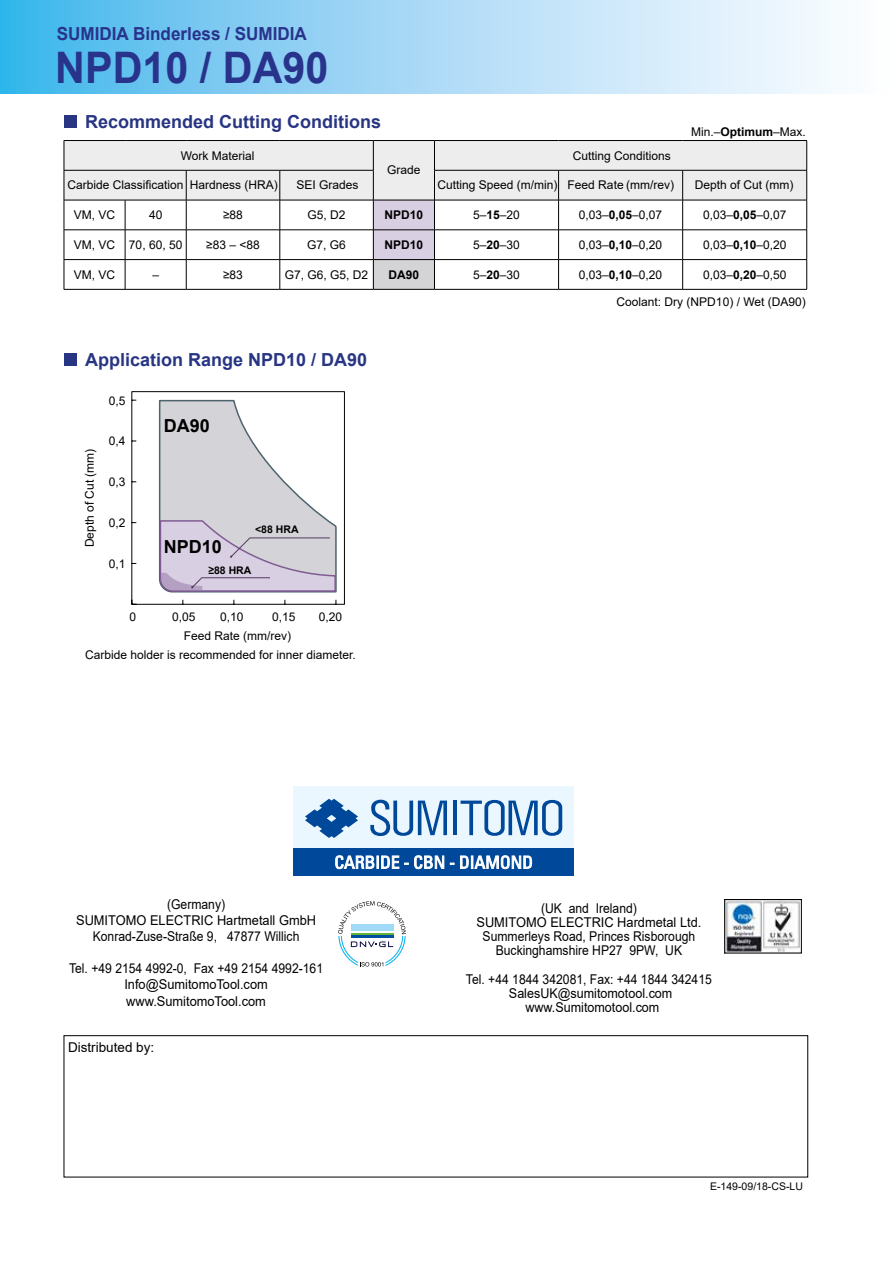
<style>
.page{position:relative;width:893px;height:1263px;background:#fff}
.page>*{position:absolute;margin:0;border:0;box-sizing:border-box;transform-origin:0 0}
.t1{font:700 43.5px "Arial";color:#28348b;scale:.95 1}
.t2{font:700 18px "Arial";color:#283583}
.t3{font:700 18px "Arial";color:#28348b;scale:.95 1}
.t4{font:700 18px "Arial";color:#000}
.t5{font:13.5px/14.2px "Arial";color:#000;text-align:center;scale:.9 1}
.t6{font:13.5px "Arial";color:#000}
.t7{font:12px "Arial";color:#000}
.t8{font:700 12px "Arial";color:#000}
.t9{font:10.5px "Arial";color:#000}
.t10{font:700 10.5px "Arial";color:#000}
.s1{font-weight:700}
</style>
<div class="page">
<svg style="left:0;top:0;width:830px;height:94px;background:#a2d8f5"></svg>
<div style="left:293px;top:787px;width:281px;height:61px;background:#eaf7fe"></div>
<svg style="left:305px;top:799px;width:53px;height:39px"></svg>
<svg style="left:370px;top:800px;width:77px;height:36px"></svg>
<hr style="left:453px;top:800px;width:4px;height:35px;background:#004899">
<svg style="left:461px;top:800px;width:101px;height:36px"></svg>
<div style="left:293px;top:848px;width:281px;height:28px;background:#004899"></div>
<svg style="left:335px;top:855px;width:73px;height:14px"></svg>
<svg style="left:414px;top:855px;width:30px;height:14px"></svg>
<svg style="left:460px;top:855px;width:72px;height:14px"></svg>
<div style="left:64px;top:115px;width:13px;height:13px;background:#283583"></div>
<hr style="left:64px;top:140px;width:61px;height:1px;background:#000">
<hr style="left:125px;top:140px;width:61px;height:1px;background:#000">
<hr style="left:186px;top:140px;width:94px;height:1px;background:#000">
<hr style="left:280px;top:140px;width:93px;height:1px;background:#000">
<hr style="left:373px;top:140px;width:61px;height:1px;background:#000">
<hr style="left:434px;top:140px;width:125px;height:1px;background:#000">
<hr style="left:559px;top:140px;width:124px;height:1px;background:#000">
<hr style="left:683px;top:140px;width:124px;height:1px;background:#000">
<svg style="left:64px;top:141px;width:743px;height:148px"></svg>
<hr style="left:64px;top:289px;width:61px;height:1px;background:#000">
<hr style="left:125px;top:289px;width:61px;height:1px;background:#000">
<hr style="left:186px;top:289px;width:94px;height:1px;background:#000">
<hr style="left:280px;top:289px;width:93px;height:1px;background:#000">
<hr style="left:373px;top:289px;width:61px;height:1px;background:#000">
<hr style="left:434px;top:289px;width:125px;height:1px;background:#000">
<hr style="left:559px;top:289px;width:124px;height:1px;background:#000">
<hr style="left:683px;top:289px;width:124px;height:1px;background:#000">
<div style="left:64px;top:353px;width:13px;height:13px;background:#283583"></div>
<svg style="left:132px;top:391px;width:213px;height:213px"></svg>
<svg style="left:158px;top:399px;width:180px;height:194px"></svg>
<img style="left:726px;top:901px;width:74px;height:50px">
<div style="left:724px;top:899px;width:78px;height:54px;border:1px solid #000"></div>
<svg style="left:338px;top:901px;width:68px;height:65px"></svg>
<div style="left:64px;top:1035px;width:744px;height:142px;border:1px solid #000"></div>
<h2 class="t3" style="left:57px;top:27px;width:265px">SUMIDIA Binderless / SUMIDIA</h2>
<h1 class="t1" style="left:55px;top:51px;width:289px">NPD10 / DA90</h1>
<h2 class="t2" style="left:85px;top:115px;width:298px">Recommended Cutting Conditions</h2>
<p class="t7" style="left:691px;top:127px;width:116px">Min.–<span class="s1">Optimum</span>–Max.</p>
<p class="t7" style="left:181px;top:151px;width:75px">Work Material</p>
<p class="t7" style="left:573px;top:151px;width:100px">Cutting Conditions</p>
<p class="t7" style="left:67px;top:177px;width:212px">Carbide Classification Hardness (HRA)</p>
<p class="t7" style="left:296px;top:180px;width:64px">SEI Grades</p>
<p class="t7" style="left:387px;top:166px;width:35px">Grade</p>
<p class="t7" style="left:437px;top:180px;width:238px">Cutting Speed (m/min) Feed Rate (mm/rev)</p>
<p class="t7" style="left:695px;top:180px;width:100px">Depth of Cut (mm)</p>
<p class="t7" style="left:74px;top:210px;width:43px">VM, VC</p>
<p class="t7" style="left:149px;top:210px;width:15px">40</p>
<p class="t7" style="left:223px;top:207px;width:21px">≥88</p>
<p class="t7" style="left:308px;top:210px;width:40px">G5, D2</p>
<p class="t8" style="left:385px;top:211px;width:40px">NPD10</p>
<p class="t7" style="left:473px;top:210px;width:48px">5–<span class="s1">15</span>–20</p>
<p class="t7" style="left:579px;top:210px;width:85px">0,03–<span class="s1">0,05</span>–0,07</p>
<p class="t7" style="left:703px;top:210px;width:85px">0,03–<span class="s1">0,05</span>–0,07</p>
<p class="t7" style="left:74px;top:240px;width:110px">VM, VC 70, 60, 50</p>
<p class="t7" style="left:206px;top:237px;width:55px">≥83 – &lt;88</p>
<p class="t7" style="left:307px;top:237px;width:40px">G7, G6</p>
<p class="t8" style="left:385px;top:240px;width:40px">NPD10</p>
<p class="t7" style="left:473px;top:240px;width:48px">5–<span class="s1">20</span>–30</p>
<p class="t7" style="left:579px;top:240px;width:85px">0,03–<span class="s1">0,10</span>–0,20</p>
<p class="t7" style="left:703px;top:240px;width:85px">0,03–<span class="s1">0,10</span>–0,20</p>
<p class="t7" style="left:74px;top:270px;width:43px">VM, VC</p>
<p class="t7" style="left:152px;top:270px;width:8px">–</p>
<p class="t7" style="left:223px;top:266px;width:21px">≥83</p>
<p class="t7" style="left:285px;top:266px;width:85px">G7, G6, G5, D2</p>
<p class="t8" style="left:389px;top:270px;width:32px">DA90</p>
<p class="t7" style="left:473px;top:270px;width:48px">5–<span class="s1">20</span>–30</p>
<p class="t7" style="left:579px;top:270px;width:85px">0,03–<span class="s1">0,10</span>–0,20</p>
<p class="t7" style="left:703px;top:270px;width:85px">0,03–<span class="s1">0,20</span>–0,50</p>
<h2 class="t2" style="left:85px;top:353px;width:284px">Application Range NPD10 / DA90</h2>
<p class="t7" style="left:85px;top:547px;width:100px;rotate:-90deg">Depth of Cut (mm)</p>
<p class="t7" style="left:109px;top:396px;width:18px">0,5</p>
<p class="t7" style="left:109px;top:437px;width:18px">0,4</p>
<p class="t7" style="left:109px;top:477px;width:18px">0,3</p>
<p class="t7" style="left:109px;top:518px;width:18px">0,2</p>
<p class="t7" style="left:109px;top:559px;width:18px">0,1</p>
<p class="t7" style="left:129px;top:612px;width:8px">0</p>
<h2 class="t4" style="left:164px;top:419px;width:48px">DA90</h2>
<h2 class="t4" style="left:164px;top:540px;width:60px">NPD10</h2>
<p class="t10" style="left:255px;top:526px;width:45px">&lt;88 HRA</p>
<p class="t10" style="left:208px;top:563px;width:45px">≥88 HRA</p>
<p class="t7" style="left:172px;top:612px;width:25px">0,05</p>
<p class="t7" style="left:220px;top:612px;width:25px">0,10</p>
<p class="t7" style="left:272px;top:612px;width:25px">0,15</p>
<p class="t7" style="left:319px;top:612px;width:25px">0,20</p>
<p class="t7" style="left:184px;top:628px;width:109px">Feed Rate (mm/rev)</p>
<p class="t7" style="left:85px;top:650px;width:272px">Carbide holder is recommended for inner diameter.</p>
<p class="t5" style="left:76px;top:898px;width:268px;line-height:16px">(Germany)<br>SUMITOMO ELECTRIC Hartmetall GmbH<br>Konrad-Zuse-Straße 9, 47877 Willich</p>
<p class="t5" style="left:69px;top:962px;width:284px;line-height:16px">Tel. +49 2154 4992-0, Fax +49 2154 4992-161<br>Info@SumitomoTool.com www.SumitomoTool.com</p>
<p class="t6" style="left:68px;top:1042px;width:88px">Distributed by:</p>
<p class="t7" style="left:617px;top:294px;width:191px">Coolant: Dry (NPD10) / Wet (DA90)</p>
<p class="t5" style="left:476px;top:902px;width:251px">(UK and Ireland)<br>SUMITOMO ELECTRIC Hardmetal Ltd.<br>Summerleys Road, Princes Risborough<br>Buckinghamshire HP27 9PW, UK</p>
<p class="t5" style="left:466px;top:973px;width:275px">Tel. +44 1844 342081, Fax: +44 1844 342415<br>SalesUK@sumitomotool.com www.Sumitomotool.com</p>
<p class="t9" style="left:710px;top:1179px;width:94px">E-149-09/18-CS-LU</p>
</div>
